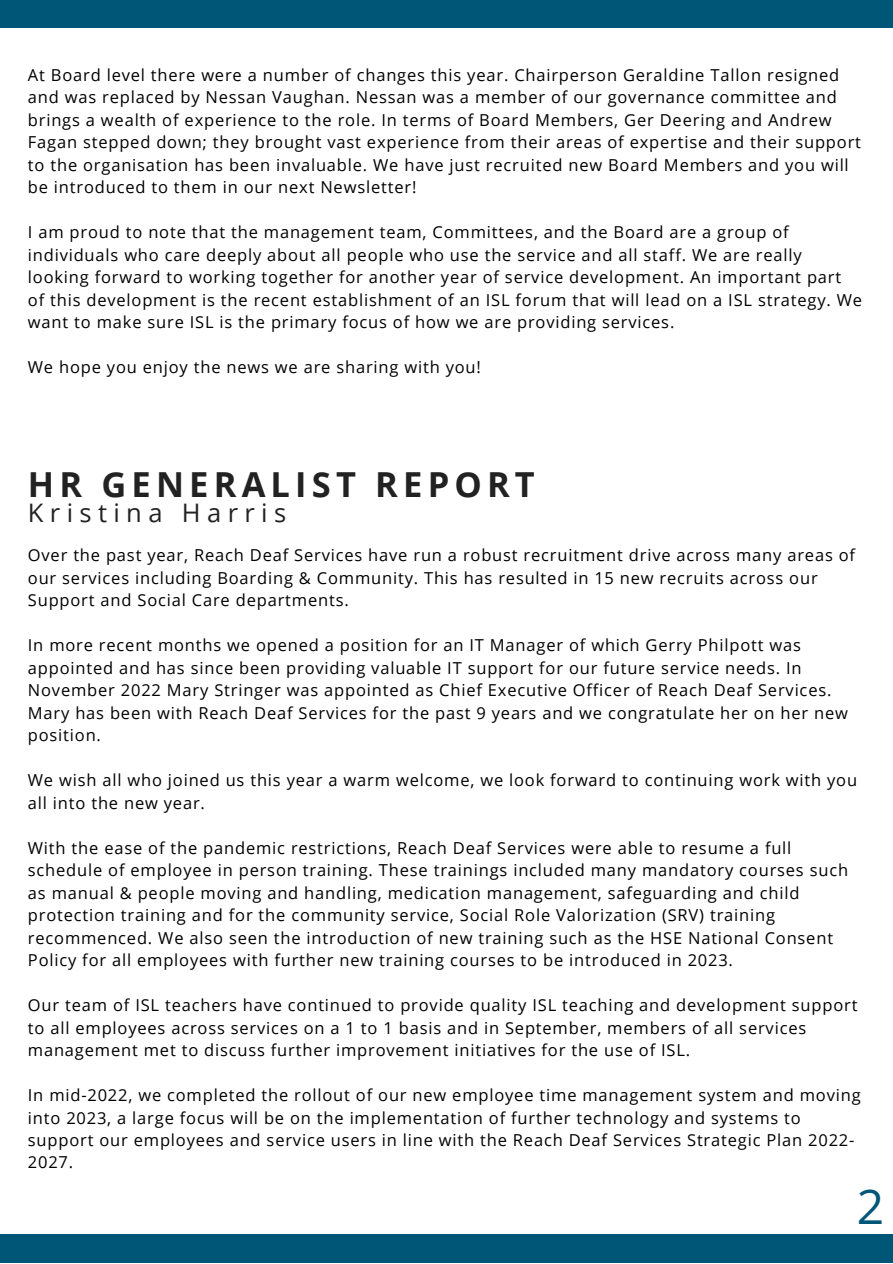
<style>
.page{position:relative;width:893px;height:1264px;background:#fff}
.page>*{position:absolute;margin:0;border:0;box-sizing:border-box;transform-origin:0 0}
.t1{font:48px "Open Sans";color:#005677}
.t2{font:700 34.5px "Open Sans";letter-spacing:.15em;color:#222}
.t3{font:25.5px "Open Sans";letter-spacing:.25em;color:#222}
.t4{font:16.5px/22.5px "Open Sans";letter-spacing:.05em;color:#000}
</style>
<div class="page">
<div style="left:0;top:0;width:892px;height:27px;background:#005677"></div>
<div style="left:0;top:1234px;width:892px;height:28px;background:#005677"></div>
<p class="t4" style="left:28px;top:63px;width:834px">At Board level there were a number of changes this year. Chairperson Geraldine Tallon resigned and was replaced by Nessan Vaughan. Nessan was a member of our governance committee and brings a wealth of experience to the role. In terms of Board Members, Ger Deering and Andrew Fagan stepped down; they brought vast experience from their areas of expertise and their support to the organisation has been invaluable. We have just recruited new Board Members and you will be introduced to them in our next Newsletter!</p>
<p class="t4" style="left:28px;top:221px;width:835px">I am proud to note that the management team, Committees, and the Board are a group of individuals who care deeply about all people who use the service and all staff. We are really looking forward to working together for another year of service development. An important part<br>of this development is the recent establishment of an ISL forum that will lead on a ISL strategy. We want to make sure ISL is the primary focus of how we are providing services.</p>
<p class="t4" style="left:28px;top:355px;width:454px">We hope you enjoy the news we are sharing with you!</p>
<h2 class="t2" style="left:28px;top:460px;width:508px">HR GENERALIST REPORT</h2>
<h3 class="t3" style="left:28px;top:495px;width:260px">Kristina Harris</h3>
<p class="t4" style="left:28px;top:543px;width:828px">Over the past year, Reach Deaf Services have run a robust recruitment drive across many areas of our services including Boarding &amp; Community. This has resulted in 15 new recruits across our<br>Support and Social Care departments.</p>
<p class="t4" style="left:28px;top:633px;width:821px">In more recent months we opened a position for an IT Manager of which Gerry Philpott was appointed and has since been providing valuable IT support for our future service needs. In November 2022 Mary Stringer was appointed as Chief Executive Officer of Reach Deaf Services.<br>Mary has been with Reach Deaf Services for the past 9 years and we congratulate her on her new position.</p>
<p class="t4" style="left:28px;top:768px;width:830px">We wish all who joined us this year a warm welcome, we look forward to continuing work with you all into the new year.</p>
<p class="t4" style="left:28px;top:836px;width:821px">With the ease of the pandemic restrictions, Reach Deaf Services were able to resume a full schedule of employee in person training. These trainings included many mandatory courses such as manual &amp; people moving and handling, medication management, safeguarding and child protection training and for the community service, Social Role Valorization (SRV) training recommenced. We also seen the introduction of new training such as the HSE National Consent Policy for all employees with further new training courses to be introduced in 2023.</p>
<p class="t4" style="left:28px;top:993px;width:831px">Our team of ISL teachers have continued to provide quality ISL teaching and development support to all employees across services on a 1 to 1 basis and in September, members of all services management met to discuss further improvement initiatives for the use of ISL.</p>
<p class="t4" style="left:28px;top:1083px;width:834px">In mid-2022, we completed the rollout of our new employee time management system and moving into 2023, a large focus will be on the implementation of further technology and systems to support our employees and service users in line with the Reach Deaf Services Strategic Plan 2022- 2027.</p>
<h1 class="t1" style="left:856px;top:1172px;width:29px">2</h1>
</div>
